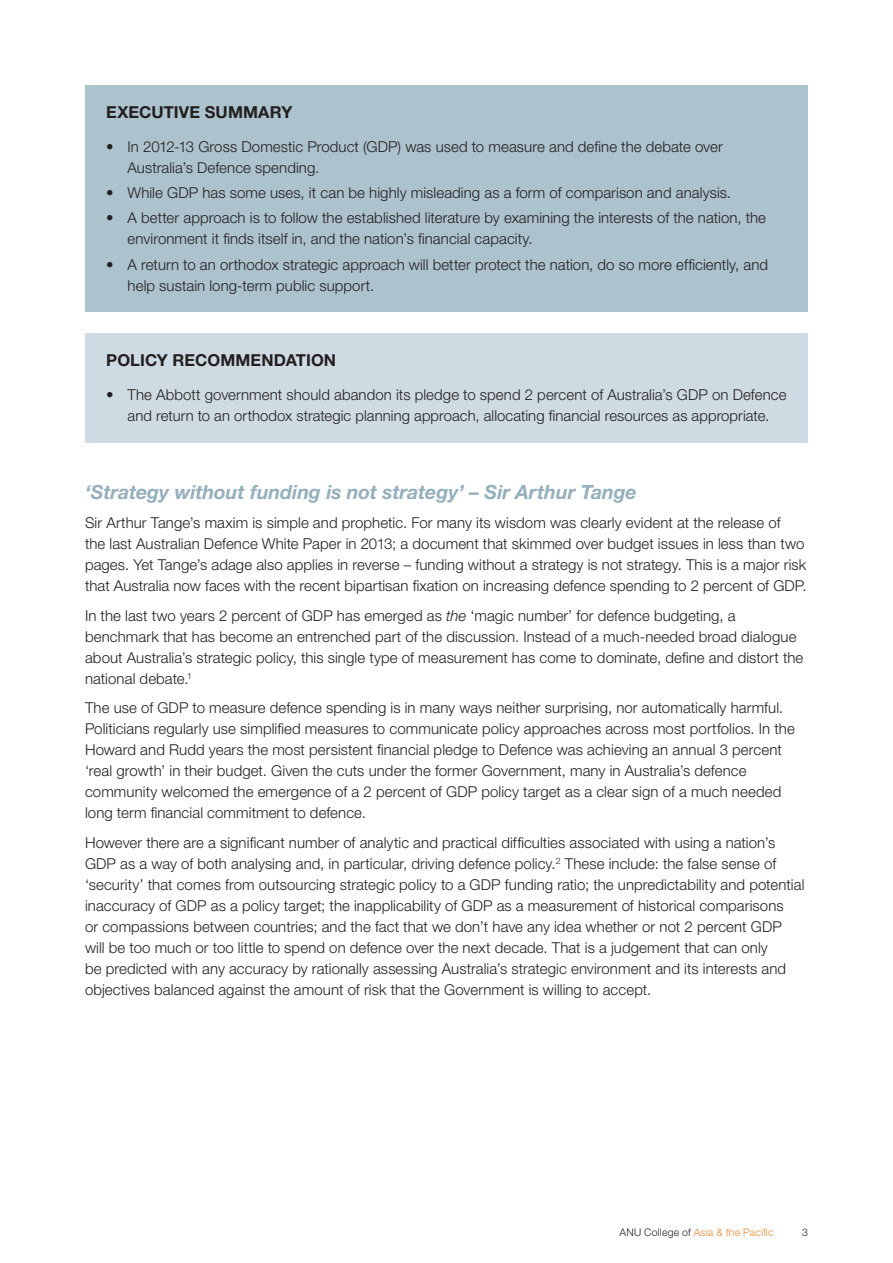
<style>
.page{position:relative;width:893px;height:1263px;background:#fff}
.page>*{position:absolute;margin:0;border:0;box-sizing:border-box;transform-origin:0 0}
.t1{font:italic 700 19.5px "Helvetica Neue LT Std";letter-spacing:-.005em;color:#94afbd}
.t2{font:700 16.5px "Helvetica Neue LT Std";letter-spacing:.005em;color:#231f20}
.Body{font:300 15px/21px "Helvetica Neue LT Std";letter-spacing:.005em;color:#231f20}
.t3{font:300 10.5px "Helvetica Neue LT Std";letter-spacing:.02em;color:#ee8730}
.t4{font:300 10.5px "Helvetica Neue LT Std";color:#231f20}
.s1{font-style:italic}
.s2{color:#231f20}
</style>
<div class="page">
<div style="left:85px;top:333px;width:723px;height:109px;background:#cfdbe2"></div>
<div style="left:85px;top:85px;width:723px;height:227px;background:#acc2cd"></div>
<h1 class="t2" style="left:106px;top:102px;width:188px">EXECUTIVE SUMMARY</h1>
<p class="Body" style="left:128px;top:136px;width:597px;text-indent:-21px">• In 2012-13 Gross Domestic Product (GDP) was used to measure and define the debate over<br>Australia’s Defence spending.</p>
<p class="Body" style="left:106px;top:182px;width:626px">• While GDP has some uses, it can be highly misleading as a form of comparison and analysis.</p>
<p class="Body" style="left:128px;top:207px;width:640px;text-indent:-21px">• A better approach is to follow the established literature by examining the interests of the nation, the environment it finds itself in, and the nation’s financial capacity.</p>
<p class="Body" style="left:128px;top:253px;width:642px;text-indent:-21px">• A return to an orthodox strategic approach will better protect the nation, do so more efficiently, and help sustain long-term public support.</p>
<h1 class="t2" style="left:106px;top:350px;width:231px">POLICY RECOMMENDATION</h1>
<p class="Body" style="left:106px;top:384px;width:682px;text-align:center">• The Abbott government should abandon its pledge to spend 2 percent of Australia’s GDP on Defence and return to an orthodox strategic planning approach, allocating financial resources as appropriate.</p>
<h2 class="t1" style="left:85px;top:480px;width:553px">‘Strategy without funding is not strategy’ – Sir Arthur Tange</h2>
<p class="Body" style="left:85px;top:512px;width:723px">Sir Arthur Tange’s maxim is simple and prophetic. For many its wisdom was clearly evident at the release of<br>the last Australian Defence White Paper in 2013; a document that skimmed over budget issues in less than two pages. Yet Tange’s adage also applies in reverse – funding without a strategy is not strategy. This is a major risk that Australia now faces with the recent bipartisan fixation on increasing defence spending to 2 percent of GDP.</p>
<p class="Body" style="left:85px;top:604px;width:720px">In the last two years 2 percent of GDP has emerged as <span class="s1">the</span> ‘magic number’ for defence budgeting, a benchmark that has become an entrenched part of the discussion. Instead of a much-needed broad dialogue about Australia’s strategic policy, this single type of measurement has come to dominate, define and distort the national debate.<sup>1</sup></p>
<p class="Body" style="left:85px;top:697px;width:711px">The use of GDP to measure defence spending is in many ways neither surprising, nor automatically harmful.<br>Politicians regularly use simplified measures to communicate policy approaches across most portfolios. In the Howard and Rudd years the most persistent financial pledge to Defence was achieving an annual 3 percent ‘real growth’ in their budget. Given the cuts under the former Government, many in Australia’s defence community welcomed the emergence of a 2 percent of GDP policy target as a clear sign of a much needed long term financial commitment to defence.</p>
<p class="Body" style="left:85px;top:831px;width:721px">However there are a significant number of analytic and practical difficulties associated with using a nation’s GDP as a way of both analysing and, in particular, driving defence policy.<sup>2</sup> These include: the false sense of ‘security’ that comes from outsourcing strategic policy to a GDP funding ratio; the unpredictability and potential inaccuracy of GDP as a policy target; the inapplicability of GDP as a measurement of historical comparisons<br>or compassions between countries; and the fact that we don’t have any idea whether or not 2 percent GDP will be too much or too little to spend on defence over the next decade. That is a judgement that can only<br>be predicted with any accuracy by rationally assessing Australia’s strategic environment and its interests and objectives balanced against the amount of risk that the Government is willing to accept.</p>
<p class="t3" style="left:620px;top:1225px;width:155px"><span class="s2">ANU College of</span> Asia &amp; the Pacific</p>
<p class="t4" style="left:802px;top:1225px;width:7px">3</p>
</div>
